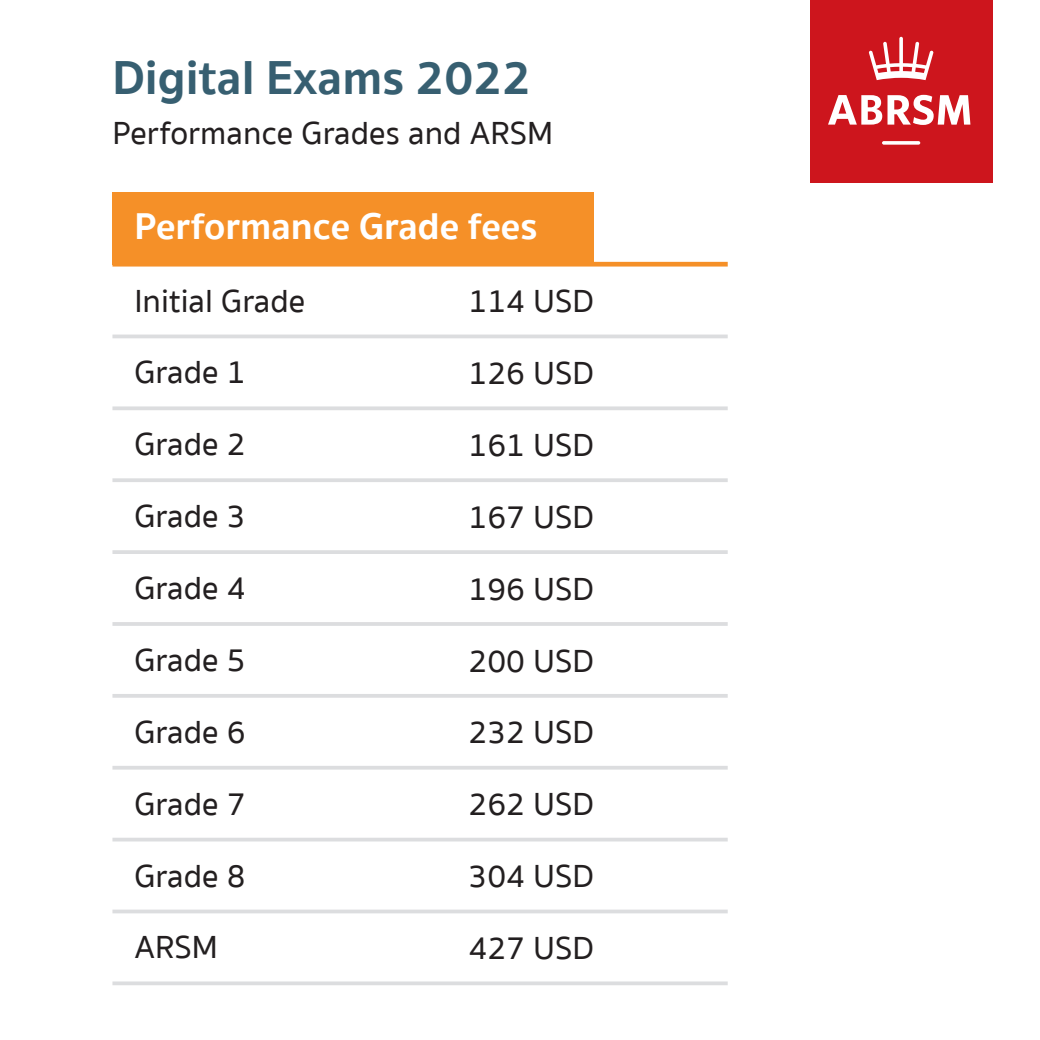
<style>
.page{position:relative;width:1040px;height:1040px;background:#fff}
.page>*{position:absolute;margin:0;border:0;box-sizing:border-box;transform-origin:0 0}
.t1{font:700 49px "Sukhumvit Set";color:#375f71}
.t2{font:700 38.3px "Sukhumvit Set";color:#fff}
.t3{font:500 32.9px "Sukhumvit Set";color:#231f20}
</style>
<div class="page">
<div style="left:112px;top:192px;width:482px;height:72px;background:#f59028"></div>
<div style="left:810px;top:0;width:183px;height:183px;background:#cd151d"></div>
<svg style="left:828px;top:37px;width:142px;height:108px"></svg>
<svg style="left:112px;top:406px;width:616px;height:4px;background:#dfe0e2"></svg>
<div style="left:112px;top:262px;width:616px;height:5px;background:#f59028"></div>
<hr style="left:112px;top:478px;width:616px;height:4px;background:#dcdddf">
<hr style="left:112px;top:550px;width:616px;height:4px;background:#dcdddf">
<hr style="left:112px;top:622px;width:616px;height:4px;background:#dcdddf">
<hr style="left:112px;top:694px;width:616px;height:4px;background:#dcdddf">
<svg style="left:112px;top:766px;width:616px;height:4px;background:#dfe0e2"></svg>
<hr style="left:112px;top:838px;width:616px;height:3px;background:#dcdddf">
<hr style="left:112px;top:910px;width:616px;height:3px;background:#dcdddf">
<svg style="left:112px;top:981px;width:616px;height:4px;background:#e0e1e2"></svg>
<hr style="left:112px;top:335px;width:616px;height:3px;background:#dcdddf">
<h1 class="t1" style="left:112px;top:40px;width:420px">Digital Exams 2022</h1>
<p class="t3" style="left:112px;top:110px;width:442px">Performance Grades and ARSM</p>
<p class="t2" style="left:134px;top:197px;width:405px">Performance Grade fees</p>
<p class="t3" style="left:134px;top:278px;width:173px">Initial Grade</p>
<p class="t3" style="left:469px;top:278px;width:127px">114 USD</p>
<p class="t3" style="left:134px;top:350px;width:113px">Grade 1</p>
<p class="t3" style="left:469px;top:350px;width:127px">126 USD</p>
<p class="t3" style="left:134px;top:422px;width:113px">Grade 2</p>
<p class="t3" style="left:469px;top:422px;width:127px">161 USD</p>
<p class="t3" style="left:134px;top:493px;width:113px">Grade 3</p>
<p class="t3" style="left:469px;top:494px;width:127px">167 USD</p>
<p class="t3" style="left:134px;top:565px;width:113px">Grade 4</p>
<p class="t3" style="left:469px;top:566px;width:127px">196 USD</p>
<p class="t3" style="left:134px;top:637px;width:113px">Grade 5</p>
<p class="t3" style="left:469px;top:638px;width:127px">200 USD</p>
<p class="t3" style="left:134px;top:709px;width:113px">Grade 6</p>
<p class="t3" style="left:469px;top:710px;width:127px">232 USD</p>
<p class="t3" style="left:134px;top:781px;width:113px">Grade 7</p>
<p class="t3" style="left:469px;top:782px;width:127px">262 USD</p>
<p class="t3" style="left:134px;top:853px;width:113px">Grade 8</p>
<p class="t3" style="left:469px;top:853px;width:127px">304 USD</p>
<p class="t3" style="left:134px;top:925px;width:85px">ARSM</p>
<p class="t3" style="left:469px;top:925px;width:127px">427 USD</p>
</div>
